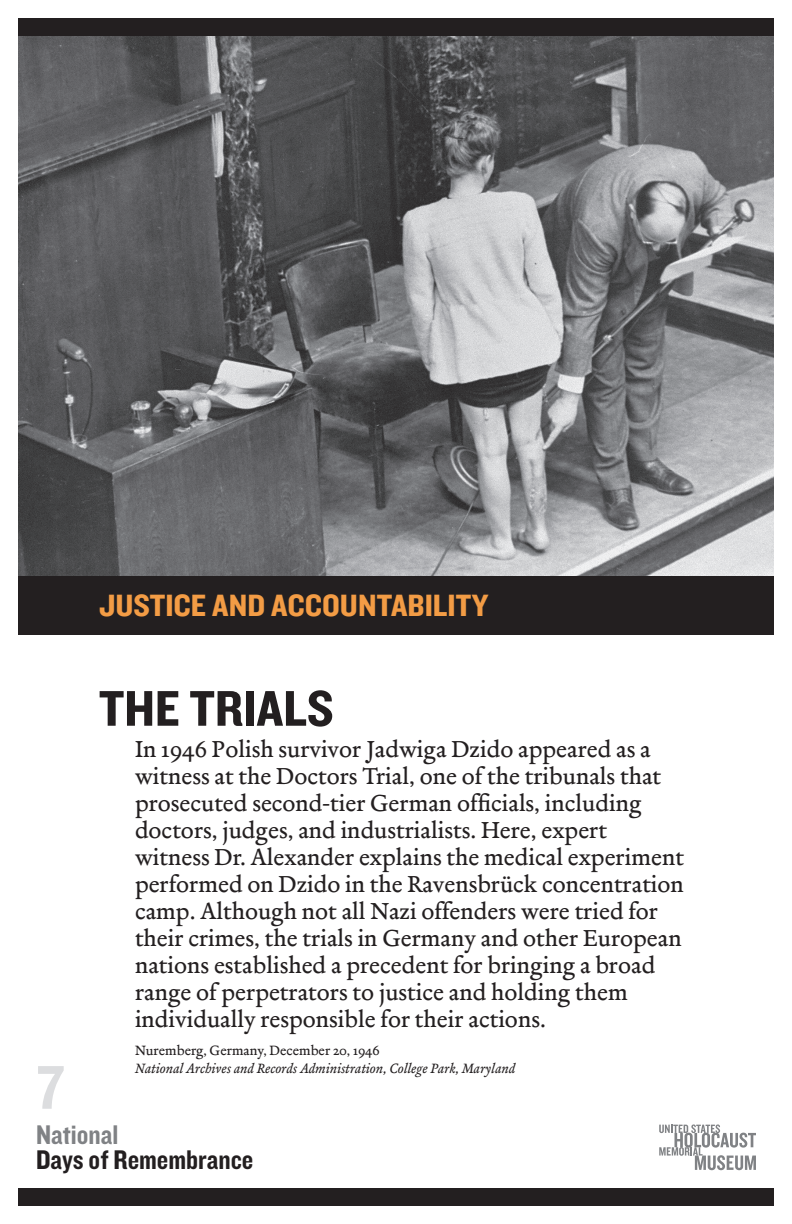
<style>
.page{position:relative;width:792px;height:1224px;background:#fff}
.page>*{position:absolute;margin:0;border:0;box-sizing:border-box;transform-origin:0 0}
.t1{font:64px "Knockout 50 Welterweight";color:#dcdddf}
.t2{font:52px "Knockout 50 Welterweight";color:#231f20;scale:1.07 1}
.t3{font:32px "Knockout 50 Welterweight";color:#f39c45;scale:1.07 1}
.t4{font:28px "Knockout 50 Welterweight";color:#231f20}
.t5{font:28px "Knockout 50 Welterweight";color:#808285}
.t6{font:24px/27px "Merlo Roman Osf";color:#231f20}
.t7{font:14px "Merlo Italic Osf";color:#231f20}
.t8{font:14px "Merlo Roman Osf";color:#231f20}
</style>
<div class="page">
<div style="left:18px;top:18px;width:756px;height:18px;background:#231f20"></div>
<svg style="left:659px;top:1124px;width:97px;height:46px"></svg>
<div style="left:18px;top:576px;width:756px;height:59px;background:#231f20"></div>
<div style="left:18px;top:1188px;width:756px;height:18px;background:#231f20"></div>
<img style="left:18px;top:36px;width:756px;height:540px">
<h3 class="t3" style="left:99px;top:584px;width:365px">justice AND ACCOUNTABILITY</h3>
<h2 class="t2" style="left:99px;top:674px;width:218px">THE TRIALS</h2>
<p class="t6" style="left:135px;top:737px;width:551px">In 1946 Polish survivor Jadwiga Dzido appeared as a witness at the Doctors Trial, one of the tribunals that prosecuted second-tier German officials, including doctors, judges, and industrialists. Here, expert witness Dr. Alexander explains the medical experiment performed on Dzido in the Ravensbrück concentration camp. Although not all Nazi offenders were tried for their crimes, the trials in Germany and other European nations established a precedent for bringing a broad range of perpetrators to justice and holding them individually responsible for their actions.</p>
<p class="t8" style="left:135px;top:1043px;width:246px">Nuremberg, Germany, December 20, 1946</p>
<p class="t7" style="left:135px;top:1060px;width:382px">National Archives and Records Administration, College Park, Maryland</p>
<h1 class="t1" style="left:36px;top:1045px;width:30px">7</h1>
<p class="t5" style="left:36px;top:1116px;width:84px">National</p>
<p class="t4" style="left:36px;top:1141px;width:219px">Days of Remembrance</p>
</div>
